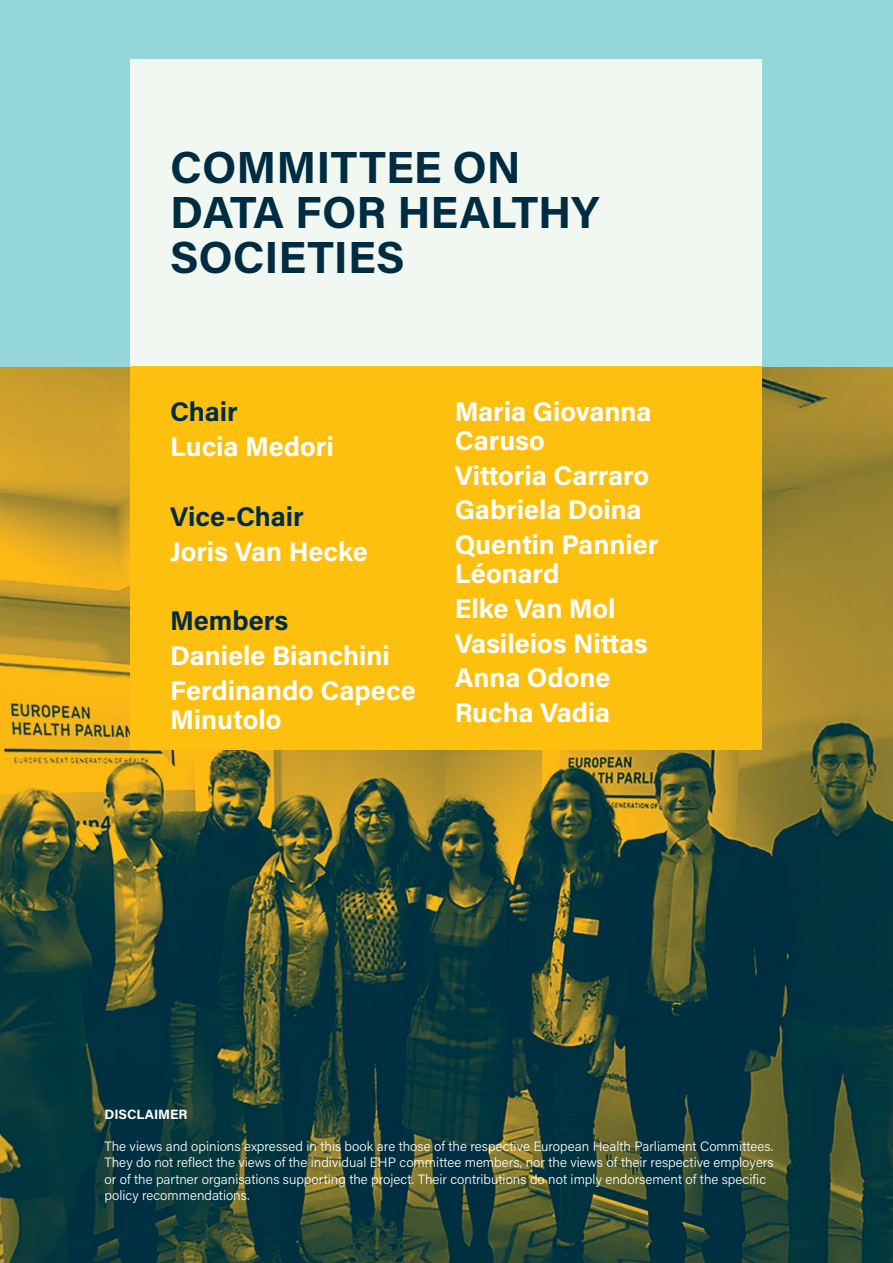
<style>
.page{position:relative;width:893px;height:1263px;background:#fff}
.page>*{position:absolute;margin:0;border:0;box-sizing:border-box;transform-origin:0 0}
.t1{font:700 45px/45px "Acumin Pro";color:#002c41}
.t2{font:700 27px/28.5px "Acumin Pro";color:#fff}
.t3{font:700 27px "Acumin Pro";color:#002c41}
.t4{font:300 13.5px/16.2px "Acumin Pro";color:#fff}
.t5{font:700 13.5px "Acumin Pro";letter-spacing:-.005em;color:#fff}
</style>
<div class="page">
<img style="left:0;top:366px;width:893px;height:897px">
<div style="left:0;top:0;width:893px;height:366px;background:#94d6da"></div>
<div style="left:131px;top:60px;width:631px;height:306px;background:#f0f8f1"></div>
<div style="left:131px;top:366px;width:631px;height:384px;background:#fec00f"></div>
<p class="t1" style="left:170px;top:142px;width:431px">COMMITTEE ON<br>DATA FOR HEALTHY<br>SOCIETIES</p>
<p class="t3" style="left:170px;top:393px;width:69px">Chair</p>
<p class="t2" style="left:170px;top:431px;width:165px">Lucia Medori</p>
<p class="t3" style="left:170px;top:497px;width:135px">Vice-Chair</p>
<p class="t2" style="left:170px;top:536px;width:199px">Joris Van Hecke</p>
<p class="t3" style="left:170px;top:602px;width:120px">Members</p>
<p class="t2" style="left:170px;top:640px;width:221px">Daniele Bianchini</p>
<p class="t2" style="left:170px;top:675px;width:247px">Ferdinando Capece<br>Minutolo</p>
<p class="t2" style="left:455px;top:396px;width:198px">Maria Giovanna<br>Caruso</p>
<p class="t2" style="left:455px;top:460px;width:196px">Vittoria Carraro</p>
<p class="t2" style="left:455px;top:494px;width:188px">Gabriela Doina</p>
<p class="t2" style="left:455px;top:529px;width:205px">Quentin Pannier<br>Léonard</p>
<p class="t2" style="left:455px;top:593px;width:162px">Elke Van Mol</p>
<p class="t2" style="left:455px;top:628px;width:194px">Vasileios Nittas</p>
<p class="t2" style="left:455px;top:662px;width:157px">Anna Odone</p>
<p class="t2" style="left:455px;top:697px;width:157px">Rucha Vadia</p>
<p class="t5" style="left:104px;top:1105px;width:85px">DISCLAIMER</p>
<p class="t4" style="left:104px;top:1138px;width:671px">The views and opinions expressed in this book are those of the respective European Health Parliament Committees.<br>They do not reflect the views of the individual EHP committee members, nor the views of their respective employers or of the partner organisations supporting the project. Their contributions do not imply endorsement of the specific policy recommendations.</p>
</div>
